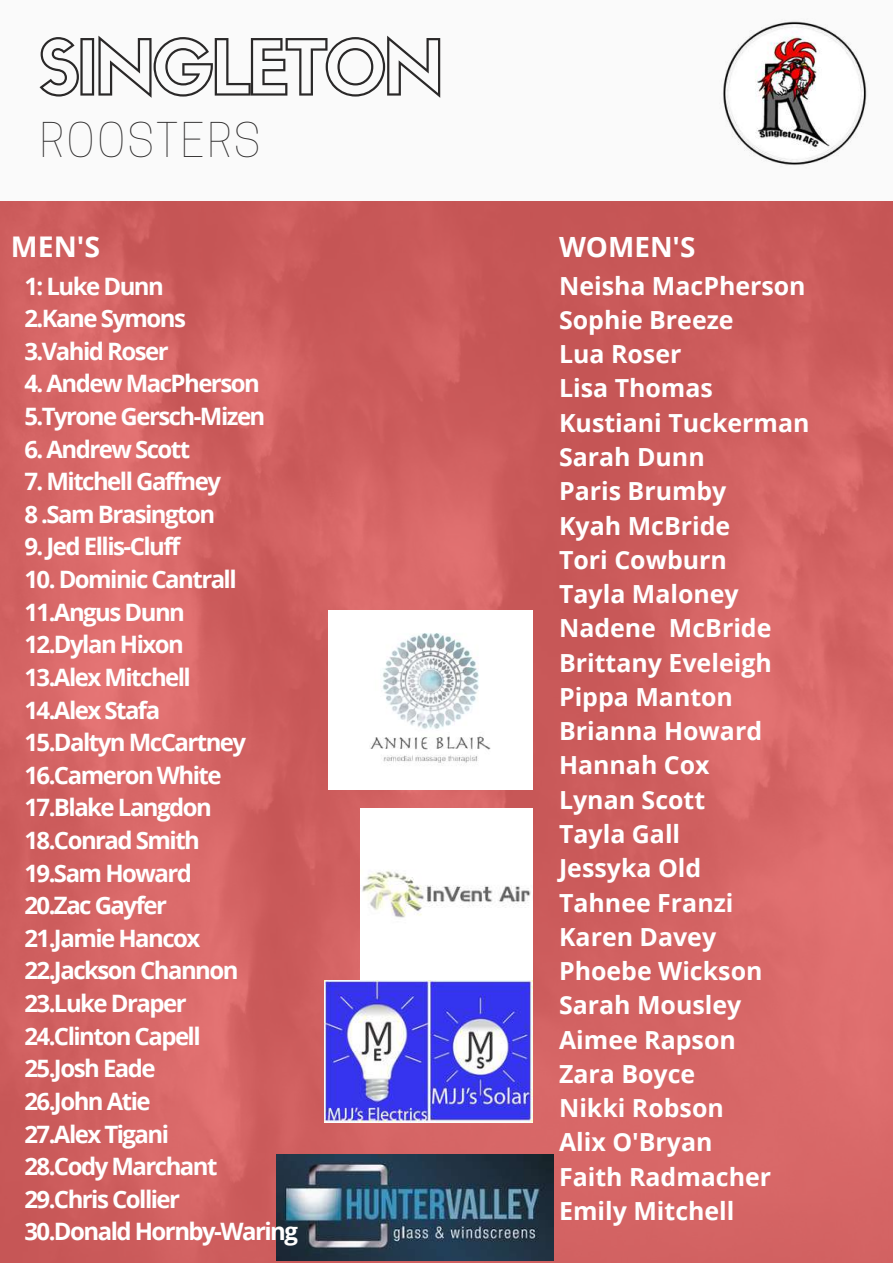
<style>
.page{position:relative;width:893px;height:1264px;background:#fff}
.page>*{position:absolute;margin:0;border:0;box-sizing:border-box;transform-origin:0 0}
.t1{font:74.25px "Sifonn Basic Outline";letter-spacing:-.065em;color:#2a2828}
.t2{font:100 45px "Cooper Hewitt";letter-spacing:.05em;color:#2a2828}
.t3{font:700 28.5px "Open Sans";color:#fff}
.t4{font:700 27.9px "Open Sans";color:#fff}
.t5{font:700 24.9px/34.2px "Open Sans";color:#fff}
.t6{font:700 24px/32.5px "Open Sans";letter-spacing:-.065em;color:#fff}
</style>
<div class="page">
<img style="left:0;top:201px;width:892px;height:1061px">
<div style="left:0;top:0;width:892px;height:200px;background:#fafafa"></div>
<img style="left:723px;top:21px;width:144px;height:144px">
<img style="left:276px;top:1154px;width:277px;height:106px">
<img style="left:360px;top:808px;width:172px;height:172px">
<img style="left:324px;top:980px;width:208px;height:142px">
<img style="left:328px;top:610px;width:204px;height:179px">
<h1 class="t1" style="left:39px;top:39px;width:407px">SINGLETON</h1>
<h2 class="t2" style="left:40px;top:123px;width:222px">ROOSTERS</h2>
<p class="t3" style="left:11px;top:226px;width:91px">MEN'S</p>
<p class="t4" style="left:559px;top:227px;width:138px">WOMEN'S</p>
<p class="t6" style="left:24px;top:269px;width:163px">1: Luke Dunn<br>2.Kane Symons<br>3.Vahid Roser</p>
<p class="t6" style="left:24px;top:367px;width:242px">4. Andew MacPherson<br>5.Tyrone Gersch-Mizen</p>
<p class="t6" style="left:24px;top:432px;width:167px">6. Andrew Scott</p>
<p class="t6" style="left:24px;top:464px;width:198px">7. Mitchell Gaffney<br>8 .Sam Brasington</p>
<p class="t6" style="left:24px;top:530px;width:158px">9. Jed Ellis-Cluff</p>
<p class="t6" style="left:24px;top:562px;width:275px">10. Dominic Cantrall<br>11.Angus Dunn<br>12.Dylan Hixon<br>13.Alex Mitchell<br>14.Alex Stafa<br>15.Daltyn McCartney<br>16.Cameron White<br>17.Blake Langdon<br>18.Conrad Smith<br>19.Sam Howard<br>20.Zac Gayfer<br>21.Jamie Hancox<br>22.Jackson Channon<br>23.Luke Draper<br>24.Clinton Capell<br>25.Josh Eade<br>26.John Atie<br>27.Alex Tigani<br>28.Cody Marchant<br>29.Chris Collier<br>30.Donald Hornby-Waring</p>
<p class="t5" style="left:559px;top:268px;width:252px">Neisha MacPherson<br>Sophie Breeze<br>Lua Roser<br>Lisa Thomas<br>Kustiani Tuckerman<br>Sarah Dunn<br>Paris Brumby<br>Kyah McBride<br>Tori Cowburn<br>Tayla Maloney<br>Nadene McBride<br>Brittany Eveleigh<br>Pippa Manton<br>Brianna Howard<br>Hannah Cox<br>Lynan Scott<br>Tayla Gall<br>Jessyka Old<br>Tahnee Franzi<br>Karen Davey<br>Phoebe Wickson<br>Sarah Mousley<br>Aimee Rapson<br>Zara Boyce<br>Nikki Robson<br>Alix O'Bryan<br>Faith Radmacher<br>Emily Mitchell</p>
</div>
